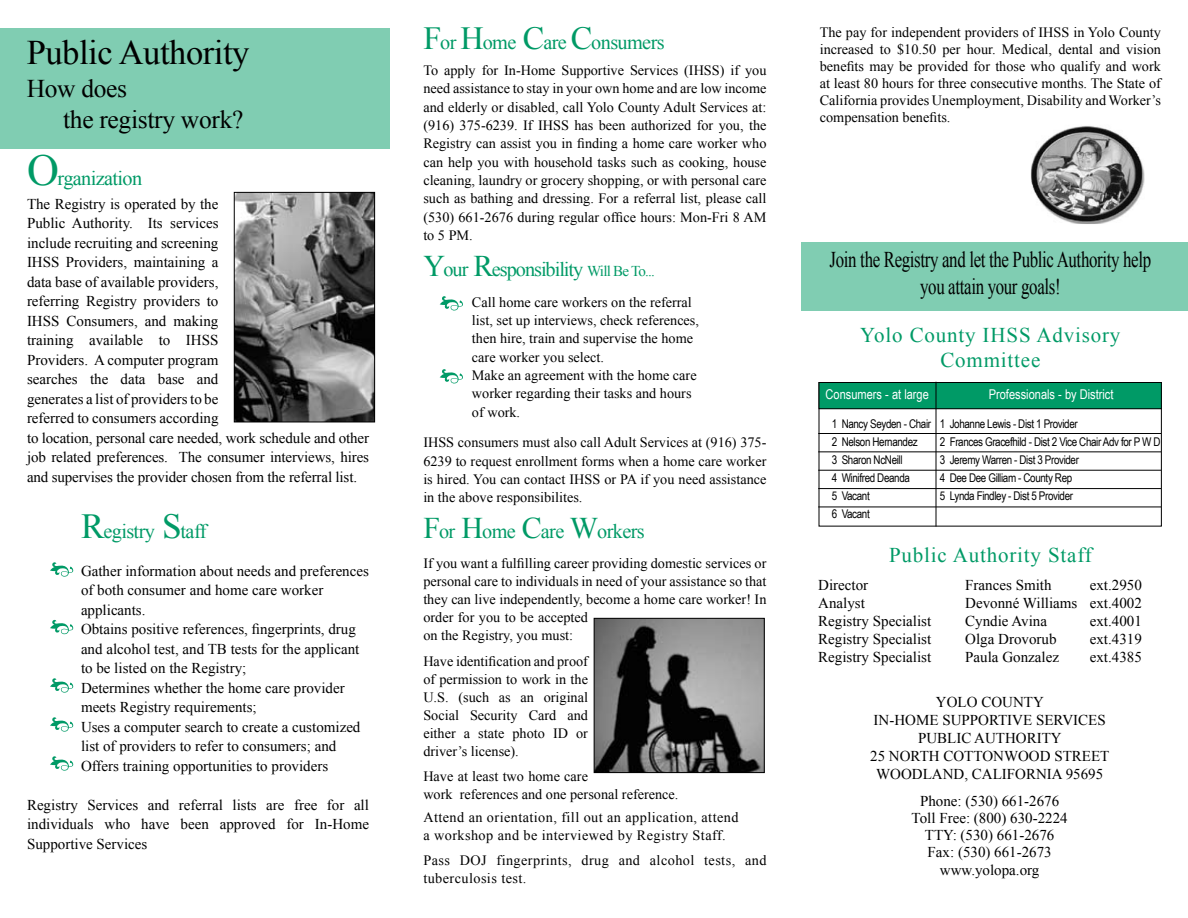
<style>
.page{position:relative;width:1188px;height:918px;background:#fff}
.page>*{position:absolute;margin:0;border:0;box-sizing:border-box;transform-origin:0 0}
.t1{font:34.5px "Times New Roman";letter-spacing:-.01em;color:#000}
.t2{font:25.5px/30.6px "Times New Roman";letter-spacing:-.01em;color:#000}
.t3{font:22.5px/27px "Times New Roman";letter-spacing:-.02em;color:#000;text-align:center;scale:.75 1}
.t4{font:21px/25.2px "Times New Roman";letter-spacing:.04em;color:#009a66;text-align:center}
.t5{font:20.25px "Times New Roman";letter-spacing:-.03em;color:#009a66}
.t6{font:20.25px "Times New Roman";letter-spacing:-.05em;color:#009a66}
.t7{font:15px/19.5px "Times New Roman";color:#000}
.t8{font:14.25px/18.5px "Times New Roman";color:#000;text-align:justify}
.t9{font:14.25px/18px "Times New Roman";letter-spacing:.03em;color:#000}
.t10{font:13.5px "Arial Narrow";color:#fff}
.t11{font:12px/18px "Arial Narrow";letter-spacing:-.03em;color:#000}
.s1{font-size:44.25px}
.s2{font-size:35.25px}
.s3{font-size:32.25px}
.s4{font-size:30px}
.s5{font-size:15px}
</style>
<div class="page">
<div style="left:801px;top:243px;width:387px;height:68px;background:#80cdb2"></div>
<div style="left:0;top:28px;width:390px;height:120px;background:#80cdb2"></div>
<img style="left:596px;top:620px;width:167px;height:151px">
<div style="left:594px;top:618px;width:171px;height:155px;border:1px solid #000"></div>
<svg style="left:440px;top:296px;width:23px;height:15px"></svg>
<svg style="left:440px;top:369px;width:23px;height:15px"></svg>
<img style="left:1031px;top:126px;width:113px;height:98px">
<img style="left:236px;top:194px;width:137px;height:226px">
<div style="left:234px;top:192px;width:141px;height:230px;border:1px solid #000"></div>
<div style="left:819px;top:382px;width:342px;height:27px;background:#009a66"></div>
<div style="left:819px;top:382px;width:343px;height:27px;border:1px solid #000"></div>
<hr style="left:936px;top:382px;width:1px;height:144px;background:#000">
<hr style="left:818px;top:433px;width:343px;height:1px;background:#000">
<hr style="left:818px;top:451px;width:343px;height:1px;background:#000">
<hr style="left:818px;top:470px;width:343px;height:1px;background:#000">
<hr style="left:818px;top:488px;width:343px;height:1px;background:#000">
<hr style="left:818px;top:507px;width:343px;height:1px;background:#000">
<svg style="left:50px;top:562px;width:23px;height:15px"></svg>
<svg style="left:50px;top:620px;width:23px;height:15px"></svg>
<svg style="left:50px;top:678px;width:23px;height:15px"></svg>
<svg style="left:50px;top:717px;width:23px;height:15px"></svg>
<svg style="left:50px;top:756px;width:23px;height:15px"></svg>
<h1 class="t1" style="left:27px;top:32px;width:224px">Public Authority</h1>
<h2 class="t2" style="left:63px;top:73px;width:182px;text-indent:-36px">How does<br>the registry work?</h2>
<h3 class="t5" style="left:27px;top:166px;width:117px"><span class="s1">O</span>rganization</h3>
<p class="t7" style="left:27px;top:194px;width:344px">The Registry is operated by the<br>Public Authority. Its services<br>include recruiting and screening<br>IHSS Providers, maintaining a<br>data base of available providers,<br>referring Registry providers to<br>IHSS Consumers, and making<br>training available to IHSS<br>Providers. A computer program<br>searches the data base and<br>generates a list of providers to be<br>referred to consumers according<br>to location, personal care needed, work schedule and other job related preferences. The consumer interviews, hires and supervises the provider chosen from the referral list.</p>
<h3 class="t5" style="left:81px;top:519px;width:127px"><span class="s2">R</span>egistry <span class="s2">S</span>taff</h3>
<p class="t7" style="left:81px;top:561px;width:289px">Gather information about needs and preferences of both consumer and home care worker applicants.<br>Obtains positive references, fingerprints, drug and alcohol test, and TB tests for the applicant to be listed on the Registry;<br>Determines whether the home care provider meets Registry requirements;<br>Uses a computer search to create a customized list of providers to refer to consumers; and Offers training opportunities to providers</p>
<p class="t7" style="left:27px;top:795px;width:344px;text-align:justify">Registry Services and referral lists are free for all individuals who have been approved for In-Home Supportive Services</p>
<h3 class="t5" style="left:423px;top:31px;width:243px"><span class="s3">F</span>or <span class="s3">H</span>ome <span class="s3">C</span>are <span class="s3">C</span>onsumers</h3>
<p class="t8" style="left:423px;top:61px;width:345px">To apply for In-Home Supportive Services (IHSS) if you need assistance to stay in your own home and are low income and elderly or disabled, call Yolo County Adult Services at: (916) 375-6239. If IHSS has been authorized for you, the Registry can assist you in finding a home care worker who can help you with household tasks such as cooking, house cleaning, laundry or grocery shopping, or with personal care such as bathing and dressing. For a referral list, please call (530) 661-2676 during regular office hours: Mon-Fri 8 AM to 5 PM.</p>
<h3 class="t6" style="left:423px;top:258px;width:233px"><span class="s4">Y</span>our <span class="s4">R</span>esponsibility <span class="s5">Will Be To...</span></h3>
<p class="t8" style="left:472px;top:292px;width:229px;text-align:left">Call home care workers on the referral list, set up interviews, check references, then hire, train and supervise the home care worker you select.<br>Make an agreement with the home care worker regarding their tasks and hours of work.</p>
<p class="t8" style="left:423px;top:433px;width:345px">IHSS consumers must also call Adult Services at (916) 375- 6239 to request enrollment forms when a home care worker is hired. You can contact IHSS or PA if you need assistance in the above responsibilites.</p>
<h3 class="t5" style="left:423px;top:520px;width:223px"><span class="s4">F</span>or <span class="s4">H</span>ome <span class="s4">C</span>are <span class="s4">W</span>orkers</h3>
<p class="t8" style="left:423px;top:554px;width:345px;line-height:18px;text-align:left">If you want a fulfilling career providing domestic services or personal care to individuals in need of your assistance so that they can live independently, become a home care worker! In order for you to be accepted<br>on the Registry, you must:</p>
<p class="t8" style="left:423px;top:652px;width:166px;line-height:18px">Have identification and proof of permission to work in the U.S. (such as an original Social Security Card and either a state photo ID or driver’s license).</p>
<p class="t8" style="left:423px;top:767px;width:257px;line-height:18px">Have at least two home care<br>work references and one personal reference.</p>
<p class="t9" style="left:423px;top:808px;width:317px">Attend an orientation, fill out an application, attend a workshop and be interviewed by Registry Staff.</p>
<p class="t9" style="left:423px;top:851px;width:345px">Pass DOJ fingerprints, drug and alcohol tests, and tuberculosis test.</p>
<p class="t8" style="left:820px;top:23px;width:343px;line-height:17.1px">The pay for independent providers of IHSS in Yolo County increased to $10.50 per hour. Medical, dental and vision benefits may be provided for those who qualify and work at least 80 hours for three consecutive months. The State of California provides Unemployment, Disability and Worker’s compensation benefits.</p>
<h3 class="t3" style="left:830px;top:246px;width:430px">Join the Registry and let the Public Authority help you attain your goals!</h3>
<h3 class="t4" style="left:860px;top:322px;width:262px">Yolo County IHSS Advisory<br>Committee</h3>
<p class="t10" style="left:826px;top:387px;width:105px">Consumers - at large</p>
<p class="t10" style="left:989px;top:386px;width:126px">Professionals - by District</p>
<p class="t11" style="left:832px;top:415px;width:247px">1 Nancy Seyden - Chair 1 Johanne Lewis - Dist 1 Provider<br>2 Nelson Hernandez</p>
<p class="t11" style="left:940px;top:433px;width:222px">2 Frances Gracefhild - Dist 2 Vice Chair Adv for P W D</p>
<p class="t11" style="left:832px;top:451px;width:72px">3 Sharon NcNeill</p>
<p class="t11" style="left:940px;top:451px;width:141px">3 Jeremy Warren - Dist 3 Provider</p>
<p class="t11" style="left:832px;top:469px;width:80px">4 Winifred Deanda</p>
<p class="t11" style="left:940px;top:469px;width:134px">4 Dee Dee Gilliam - County Rep</p>
<p class="t11" style="left:832px;top:487px;width:39px">5 Vacant</p>
<p class="t11" style="left:940px;top:487px;width:135px">5 Lynda Findley - Dist 5 Provider</p>
<p class="t11" style="left:832px;top:505px;width:39px">6 Vacant</p>
<h3 class="t4" style="left:889px;top:542px;width:204px">Public Authority Staff</h3>
<p class="t7" style="left:818px;top:575px;width:51px">Director</p>
<p class="t7" style="left:965px;top:575px;width:88px">Frances Smith</p>
<p class="t7" style="left:1090px;top:575px;width:54px">ext.2950</p>
<p class="t7" style="left:818px;top:593px;width:48px">Analyst</p>
<p class="t7" style="left:965px;top:593px;width:178px">Devonné Williams ext.4002</p>
<p class="t7" style="left:818px;top:611px;width:114px">Registry Specialist</p>
<p class="t7" style="left:965px;top:611px;width:83px">Cyndie Avina</p>
<p class="t7" style="left:1090px;top:611px;width:54px">ext.4001</p>
<p class="t7" style="left:818px;top:629px;width:114px">Registry Specialist</p>
<p class="t7" style="left:965px;top:629px;width:93px">Olga Drovorub</p>
<p class="t7" style="left:1090px;top:629px;width:54px">ext.4319</p>
<p class="t7" style="left:818px;top:647px;width:114px">Registry Specialist</p>
<p class="t7" style="left:965px;top:647px;width:95px">Paula Gonzalez</p>
<p class="t7" style="left:1090px;top:647px;width:54px">ext.4385</p>
<p class="t7" style="left:870px;top:693px;width:241px;line-height:18px;text-align:center">YOLO COUNTY<br>IN-HOME SUPPORTIVE SERVICES<br>PUBLIC AUTHORITY<br>25 NORTH COTTONWOOD STREET<br>WOODLAND, CALIFORNIA 95695</p>
<p class="t7" style="left:912px;top:792px;width:158px;line-height:17.2px;text-align:center">Phone: (530) 661-2676<br>Toll Free: (800) 630-2224<br>TTY: (530) 661-2676<br>Fax: (530) 661-2673 www.yolopa.org</p>
</div>
